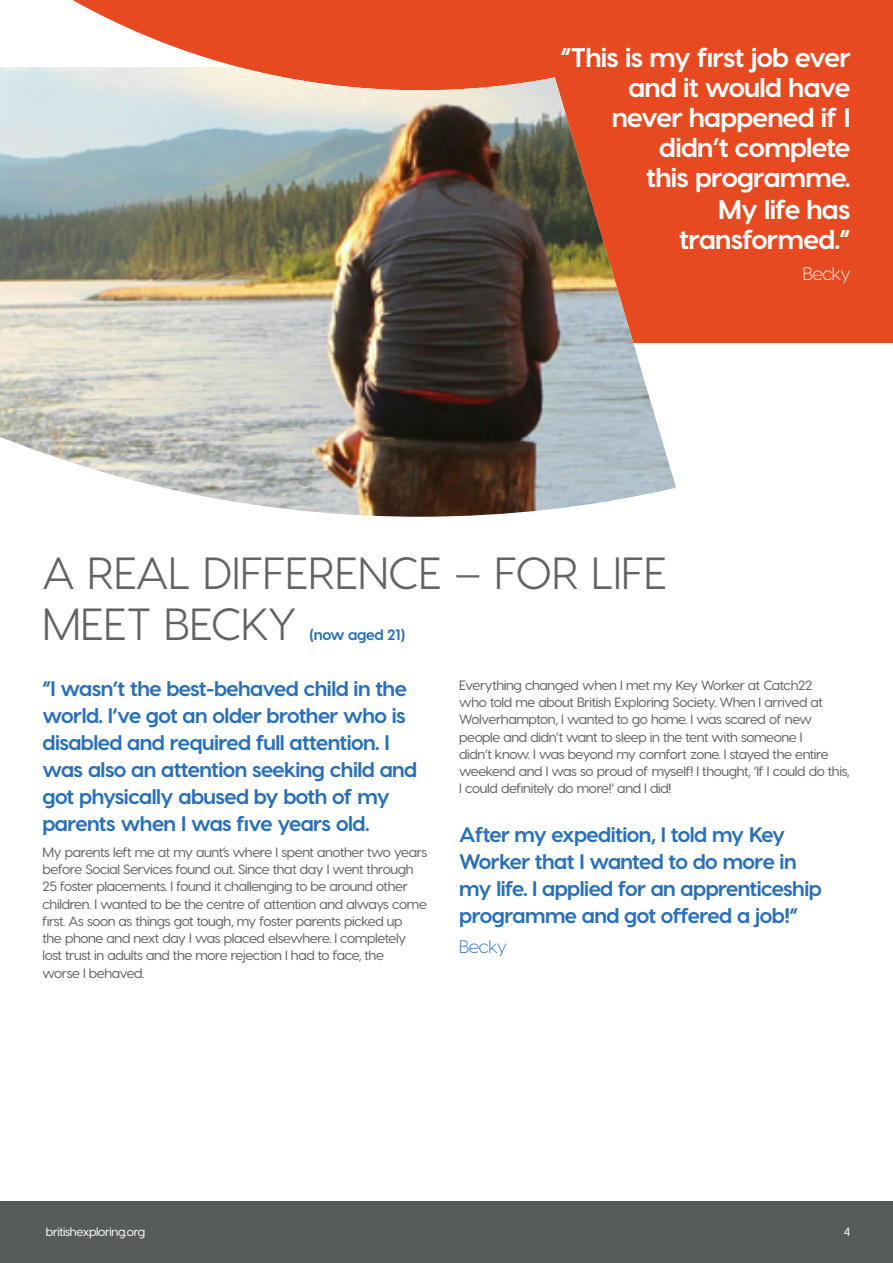
<style>
.page{position:relative;width:893px;height:1263px;background:#fff}
.page>*{position:absolute;margin:0;border:0;box-sizing:border-box;transform-origin:0 0}
.PAGE_TITLE{font:45px "Visby CF";color:#636366}
.t1{font:700 27px/30px "Visby CF";letter-spacing:-.025em;color:#fff;text-align:right}
.QUOTE_-_BODY_COPY{font:700 21px/27px "Visby CF";letter-spacing:-.025em;color:#2a70b8}
.t2{font:300 18px "Visby CF";letter-spacing:-.025em;color:#fff}
.QUOTE_-_BODY_COPY-2{font:300 18px "Visby CF";letter-spacing:-.03em;color:#2a70b8}
.PAGE_TITLE-2{font:700 15px "Visby CF";letter-spacing:-.025em;color:#2a70b8}
.BODY{font:500 13.5px/17.2px "Visby CF";letter-spacing:-.025em;color:#636366}
.t3{font:500 12px "Visby CF";letter-spacing:-.025em;color:#fff}
</style>
<div class="page">
<div style="left:0;top:0;width:893px;height:342px;background:#e74a20"></div>
<div style="left:0;top:1201px;width:893px;height:62px;background:#585b5c"></div>
<svg style="left:0;top:0;width:238px;height:67px;fill:#fff"></svg>
<img style="left:0;top:67px;width:676px;height:450px">
<p class="t1" style="left:560px;top:43px;width:292px">“This is my first job ever and it would have never happened if I didn’t complete<br>this programme.</p>
<p class="t1" style="left:679px;top:194px;width:173px">My life has transformed.”</p>
<p class="t2" style="left:803px;top:263px;width:49px">Becky</p>
<p class="PAGE_TITLE" style="left:43px;top:546px;width:626px">A REAL DIFFERENCE – FOR LIFE</p>
<p class="PAGE_TITLE" style="left:43px;top:597px;width:256px">MEET BECKY</p>
<p class="PAGE_TITLE-2" style="left:309px;top:625px;width:97px">(now aged 21)</p>
<p class="QUOTE_-_BODY_COPY" style="left:43px;top:675px;width:376px">“I wasn’t the best-behaved child in the world. I’ve got an older brother who is disabled and required full attention. I was also an attention seeking child and got physically abused by both of my parents when I was five years old.</p>
<p class="BODY" style="left:43px;top:843px;width:386px">My parents left me at my aunt’s where I spent another two years before Social Services found out. Since that day I went through 25 foster placements. I found it challenging to be around other children. I wanted to be the centre of attention and always come first. As soon as things got tough, my foster parents picked up<br>the phone and next day I was placed elsewhere. I completely lost trust in adults and the more rejection I had to face, the<br>worse I behaved.</p>
<p class="BODY" style="left:459px;top:676px;width:392px">Everything changed when I met my Key Worker at Catch22<br>who told me about British Exploring Society. When I arrived at Wolverhampton, I wanted to go home. I was scared of new people and didn’t want to sleep in the tent with someone I<br>didn’t know. I was beyond my comfort zone. I stayed the entire weekend and I was so proud of myself! I thought, ‘If I could do this, I could definitely do more!’ and I did!</p>
<p class="QUOTE_-_BODY_COPY" style="left:459px;top:821px;width:364px">After my expedition, I told my Key Worker that I wanted to do more in my life. I applied for an apprenticeship programme and got offered a job!”</p>
<p class="QUOTE_-_BODY_COPY-2" style="left:459px;top:936px;width:49px">Becky</p>
<p class="t3" style="left:46px;top:1224px;width:101px">britishexploring.org</p>
<p class="t3" style="left:844px;top:1224px;width:8px">4</p>
</div>
